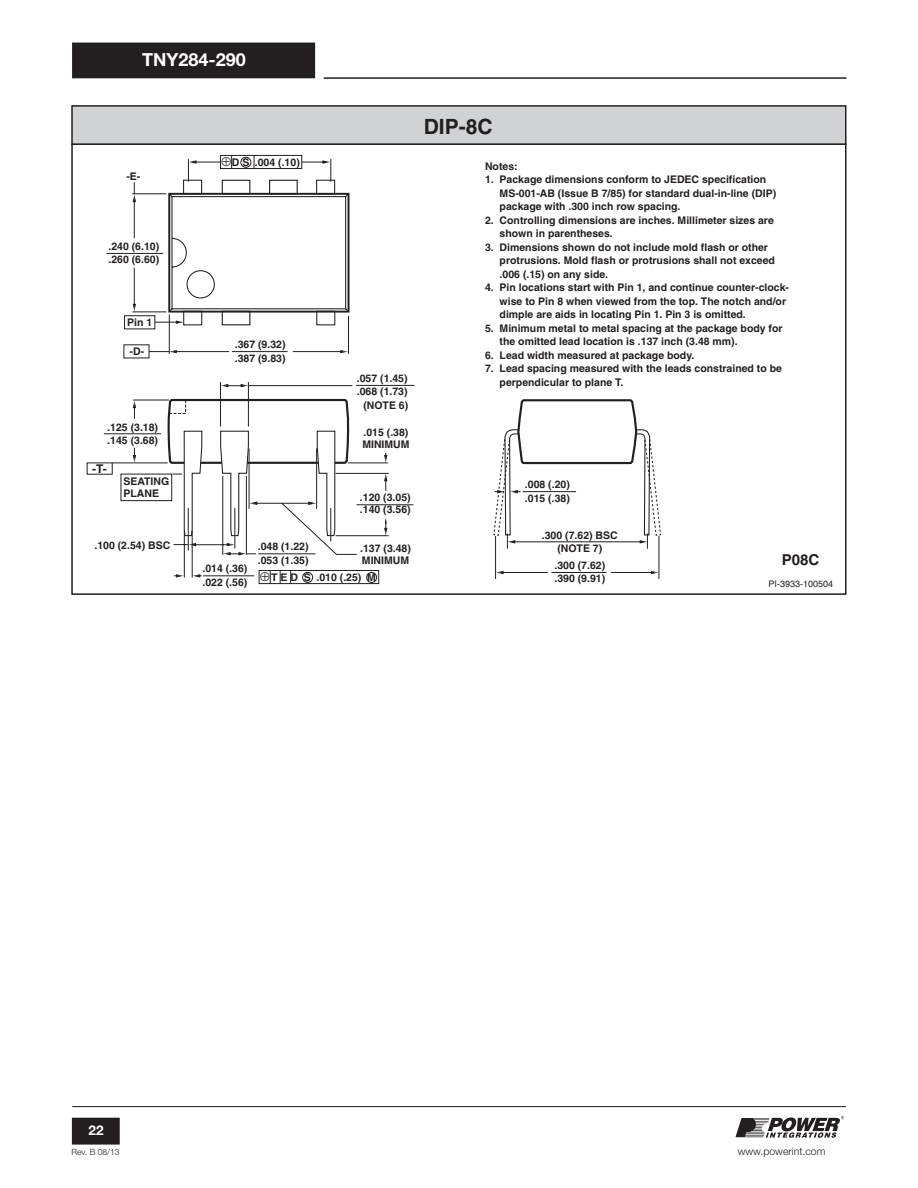
<style>
.page{position:relative;width:918px;height:1188px;background:#fff}
.page>*{position:absolute;margin:0;border:0;box-sizing:border-box;transform-origin:0 0}
.t1{font:700 21px "Helvetica";color:#231f20}
.t2{font:700 18px "Helvetica Neue LT Std";color:#fff}
.t3{font:700 15px "Helvetica";color:#231f20}
.t4{font:700 13.5px "Helvetica Neue LT Std";color:#fff}
.t5{font:700 12px "Helvetica";color:#231f20}
.t6{font:700 10.5px/13.5px "Helvetica";color:#231f20}
.t7{font:300 10.5px "Helvetica Neue LT Std";color:#231f20}
.t8{font:9px "Helvetica";color:#231f20}
.t9{font:300 8.55px "Helvetica Neue LT Std";color:#231f20}
</style>
<div class="page">
<hr style="left:72px;top:1106px;width:774px;height:1px;background:#231f20">
<hr style="left:324px;top:77px;width:523px;height:2px;background:#231f20">
<div style="left:73px;top:1118px;width:46px;height:26px;background:#231f20"></div>
<div style="left:72px;top:1118px;width:48px;height:27px;border:2px solid #231f20"></div>
<div style="left:73px;top:43px;width:241px;height:35px;background:#231f20"></div>
<svg style="left:735px;top:1116px;width:109px;height:22px"></svg>
<svg style="left:651px;top:571px;width:7px;height:3px"></svg>
<svg style="left:496px;top:571px;width:8px;height:3px"></svg>
<hr style="left:502px;top:572px;width:46px;height:1px;background:#231f20">
<hr style="left:611px;top:572px;width:40px;height:1px;background:#231f20">
<hr style="left:495px;top:536px;width:1px;height:43px;background:#231f20">
<hr style="left:659px;top:536px;width:1px;height:43px;background:#231f20">
<hr style="left:552px;top:572px;width:54px;height:1px;background:#231f20">
<div style="left:71px;top:105px;width:775px;height:40px;background:#d1d2d4;border:2px solid #231f20"></div>
<svg style="left:174px;top:555px;width:205px;height:29px"></svg>
<svg style="left:87px;top:155px;width:575px;height:400px"></svg>
<h2 class="t2" style="left:142px;top:48px;width:105px">TNY284-290</h2>
<p class="t6" style="left:126px;top:169px;width:15px">-E-</p>
<p class="t6" style="left:108px;top:239px;width:52px">.240 (6.10) .260 (6.60)</p>
<p class="t6" style="left:127px;top:316px;width:27px">Pin 1</p>
<p class="t6" style="left:130px;top:345px;width:16px">-D-</p>
<p class="t6" style="left:107px;top:420px;width:52px">.125 (3.18) .145 (3.68)</p>
<p class="t5" style="left:92px;top:461px;width:16px">-T-</p>
<p class="t6" style="left:123px;top:475px;width:47px;line-height:12px">SEATING<br>PLANE</p>
<p class="t6" style="left:94px;top:539px;width:77px">.100 (2.54) BSC</p>
<p class="t6" style="left:221px;top:156px;width:80px">⊕D S .004 (.10)</p>
<p class="t6" style="left:235px;top:338px;width:52px">.367 (9.32) .387 (9.83)</p>
<p class="t6" style="left:357px;top:371px;width:52px">.057 (1.45) .068 (1.73)</p>
<p class="t6" style="left:363px;top:398px;width:46px">(NOTE 6)</p>
<p class="t6" style="left:362px;top:426px;width:49px;line-height:12px">.015 (.38)<br>MINIMUM</p>
<p class="t6" style="left:360px;top:492px;width:52px;line-height:12px">.120 (3.05) .140 (3.56)</p>
<p class="t6" style="left:202px;top:562px;width:46px">.014 (.36) .022 (.56)</p>
<p class="t6" style="left:258px;top:540px;width:52px">.048 (1.22) .053 (1.35)</p>
<p class="t6" style="left:360px;top:542px;width:52px;line-height:12px">.137 (3.48)<br>MINIMUM</p>
<p class="t6" style="left:260px;top:571px;width:118px">⊕T E D S .010 (.25) M</p>
<h1 class="t1" style="left:424px;top:114px;width:70px">DIP-8C</h1>
<p class="t6" style="left:485px;top:159px;width:34px">Notes:</p>
<p class="t6" style="left:500px;top:173px;width:278px;text-indent:-15px">1. Package dimensions conform to JEDEC specification<br>MS-001-AB (Issue B 7/85) for standard dual-in-line (DIP) package with .300 inch row spacing.</p>
<p class="t6" style="left:500px;top:213px;width:276px;text-indent:-15px">2. Controlling dimensions are inches. Millimeter sizes are shown in parentheses.</p>
<p class="t6" style="left:500px;top:240px;width:277px;text-indent:-15px">3. Dimensions shown do not include mold flash or other protrusions. Mold flash or protrusions shall not exceed .006 (.15) on any side.</p>
<p class="t6" style="left:500px;top:281px;width:291px;text-indent:-15px">4. Pin locations start with Pin 1, and continue counter-clock&shy;wise to Pin 8 when viewed from the top. The notch and/or dimple are aids in locating Pin 1. Pin 3 is omitted.</p>
<p class="t6" style="left:500px;top:321px;width:284px;text-indent:-15px">5. Minimum metal to metal spacing at the package body for the omitted lead location is .137 inch (3.48 mm).</p>
<p class="t6" style="left:485px;top:348px;width:211px">6. Lead width measured at package body.</p>
<p class="t6" style="left:500px;top:362px;width:284px;text-indent:-15px">7. Lead spacing measured with the leads constrained to be perpendicular to plane T.</p>
<p class="t6" style="left:525px;top:477px;width:46px">.008 (.20) .015 (.38)</p>
<p class="t6" style="left:542px;top:528px;width:77px;text-align:center">.300 (7.62) BSC (NOTE 7)</p>
<p class="t6" style="left:554px;top:558px;width:52px">.300 (7.62) .390 (9.91)</p>
<h3 class="t3" style="left:782px;top:551px;width:39px">P08C</h3>
<p class="t8" style="left:769px;top:579px;width:66px">PI-3933-100504</p>
<p class="t4" style="left:89px;top:1122px;width:17px">22</p>
<p class="t9" style="left:71px;top:1147px;width:50px">Rev. B 08/13</p>
<p class="t7" style="left:738px;top:1145px;width:89px">www.powerint.com</p>
</div>
